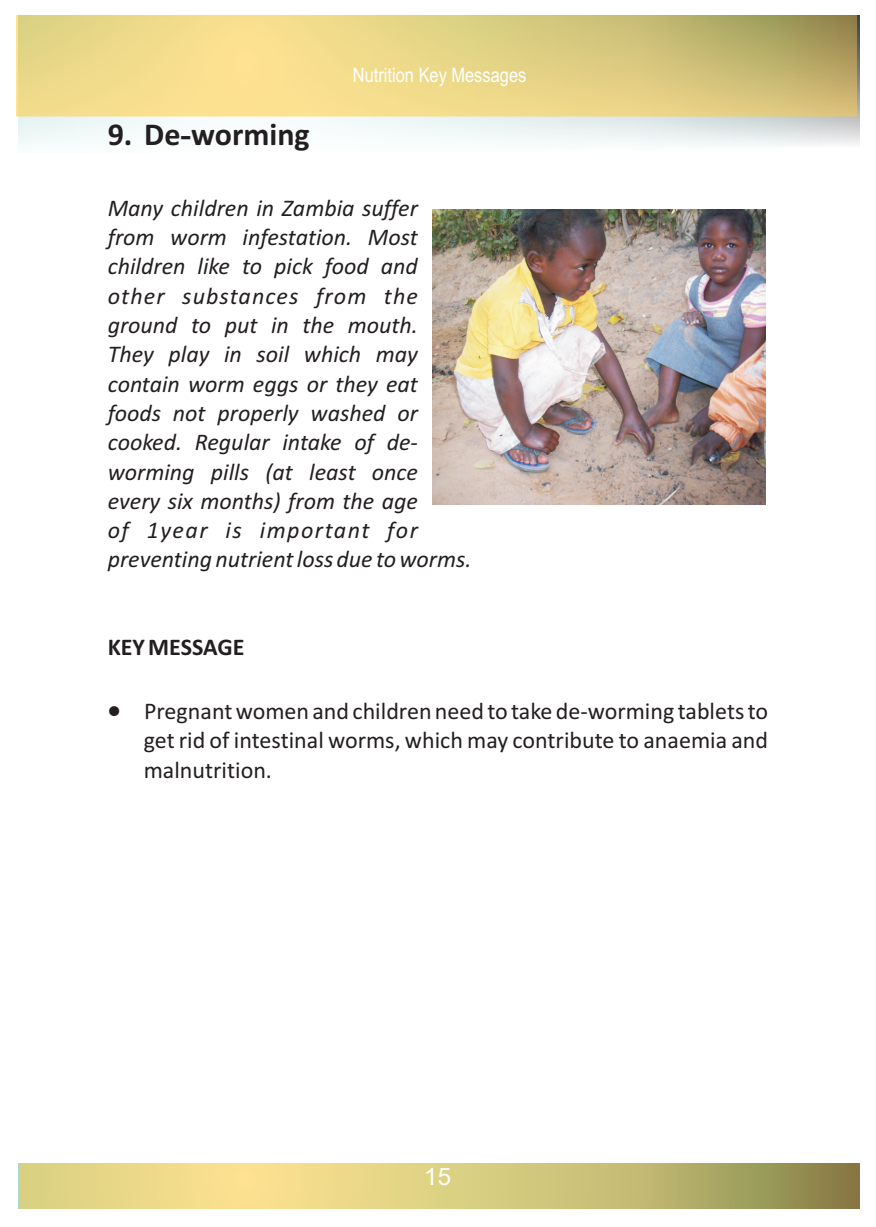
<style>
.page{position:relative;width:876px;height:1227px;background:#fff}
.page>*{position:absolute;margin:0;border:0;box-sizing:border-box;transform-origin:0 0}
.t1{font:700 32px "Calibri";color:#231f20}
.t2{font:italic 24px/29.2px "Calibri";color:#231f20}
.t3{font:24px/29.2px "Calibri";color:#231f20;text-align:justify}
.t4{font:700 24px "Calibri";color:#231f20}
.t5{font:24px "Arial";color:#fff}
.t6{font:20px "Arial Narrow";color:#fff}
.s1{font-family:"Times New Roman"}
</style>
<div class="page">
<img style="left:19px;top:15px;width:840px;height:130px">
<img style="left:432px;top:209px;width:333px;height:295px">
<img style="left:16px;top:15px;width:839px;height:101px">
<img style="left:19px;top:1163px;width:839px;height:45px">
<h1 class="t1" style="left:108px;top:121px;width:203px">9. De<span class="s1">-</span>worming</h1>
<p class="t6" style="left:353px;top:67px;width:175px">Nutrition Key Messages</p>
<p class="t2" style="left:108px;top:195px;width:365px">Many children in Zambia suffer<br>from worm infestation. Most children like to pick food and other substances from the ground to put in the mouth.<br>They play in soil which may contain worm eggs or they eat foods not properly washed or cooked. Regular intake of de&shy;worming pills (at least once every six months) from the age<br>of 1year is important for preventing nutrient loss due to worms.</p>
<p class="t4" style="left:108px;top:637px;width:138px">KEY MESSAGE</p>
<p class="t3" style="left:144px;top:698px;width:625px;text-indent:-36px">•Pregnant women and children need to take de-worming tablets to get rid of intestinal worms, which may contribute to anaemia and malnutrition.</p>
<p class="t5" style="left:424px;top:1167px;width:28px">15</p>
</div>
